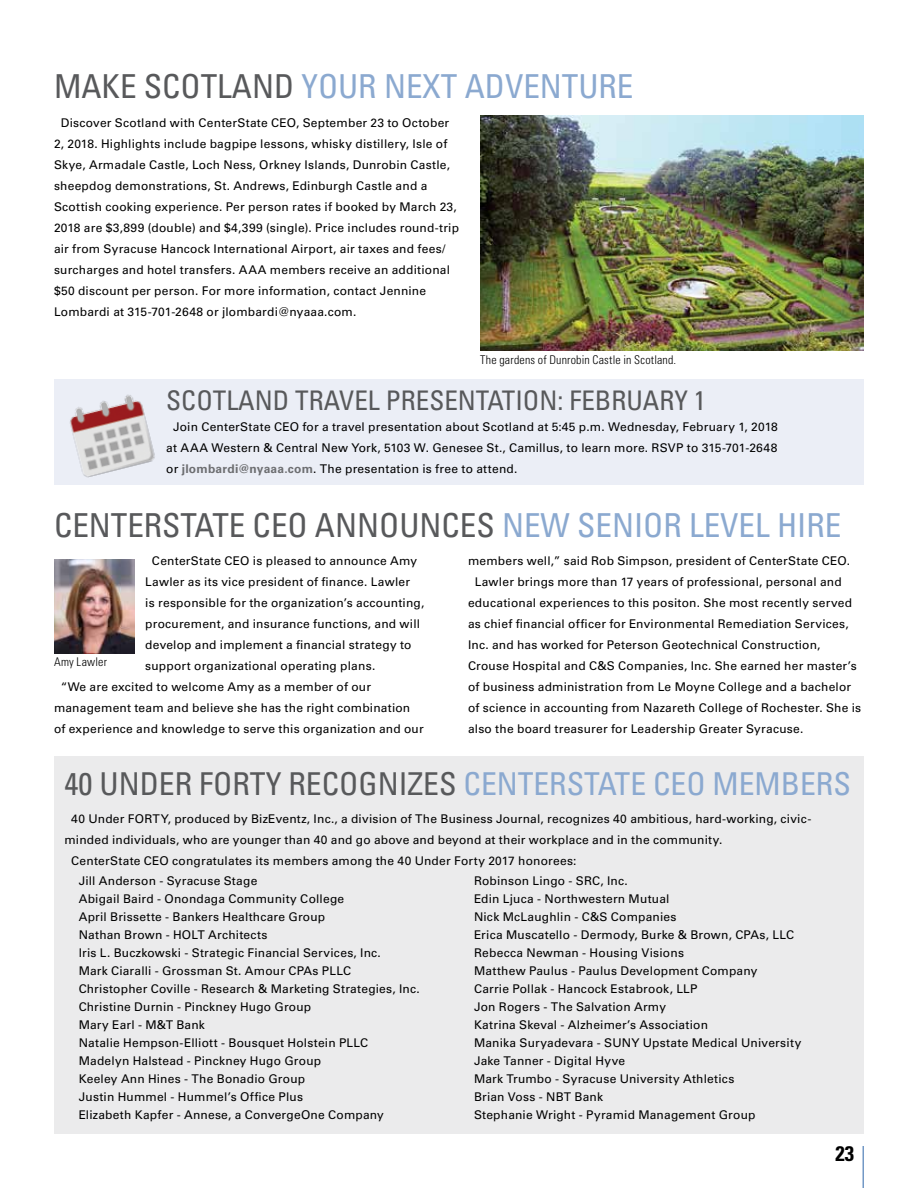
<style>
.page{position:relative;width:918px;height:1188px;background:#fff}
.page>*{position:absolute;margin:0;border:0;box-sizing:border-box;transform-origin:0 0}
.t1{font:condensed 33px "Univers LT Std";color:#58595b}
.t2{font:condensed 33px "Univers LT Std";color:#8ba9d0}
.t3{font:condensed 31.5px "Univers LT Std";color:#58595b}
.t4{font:condensed 27px "Univers LT Std";color:#58595b}
.t5{font:700 condensed 21px "Univers LT Std";color:#000}
.t6{font:12px/18px "Univers LT Std";letter-spacing:.015em;color:#000}
.t7{font:300 condensed 12px "Univers LT Std";letter-spacing:.015em;color:#000}
.s1{color:#58595b}
.s2{font-weight:700;color:#6d6e71}
.s3{color:#8ba9d0}
</style>
<div class="page">
<hr style="left:862px;top:1146px;width:2px;height:42px;background:#7399c6">
<div style="left:54px;top:756px;width:810px;height:378px;background:#ebebec"></div>
<img style="left:480px;top:115px;width:384px;height:235px">
<div style="left:54px;top:379px;width:810px;height:105px;background:#ebeef6"></div>
<img style="left:70px;top:394px;width:85px;height:84px">
<img style="left:54px;top:560px;width:80px;height:94px">
<h1 class="t2" style="left:54px;top:66px;width:581px"><span class="s1">MAKE SCOTLAND</span> YOUR NEXT ADVENTURE</h1>
<p class="t6" style="left:54px;top:112px;width:407px;line-height:21px;text-indent:7px">Discover Scotland with CenterState CEO, September 23 to October 2, 2018. Highlights include bagpipe lessons, whisky distillery, Isle of Skye, Armadale Castle, Loch Ness, Orkney Islands, Dunrobin Castle, sheepdog demonstrations, St. Andrews, Edinburgh Castle and a Scottish cooking experience. Per person rates if booked by March 23, 2018 are $3,899 (double) and $4,399 (single). Price includes round-trip air from Syracuse Hancock International Airport, air taxes and fees/ surcharges and hotel transfers. AAA members receive an additional $50 discount per person. For more information, contact Jennine Lombardi at 315-701-2648 or jlombardi@nyaaa.com.</p>
<p class="t7" style="left:480px;top:352px;width:198px">The gardens of Dunrobin Castle in Scotland.</p>
<h3 class="t4" style="left:166px;top:384px;width:541px">SCOTLAND TRAVEL PRESENTATION: FEBRUARY 1</h3>
<p class="t6" style="left:166px;top:417px;width:613px;line-height:21px;text-align:justify;text-indent:7px">Join CenterState CEO for a travel presentation about Scotland at 5:45 p.m. Wednesday, February 1, 2018 at AAA Western &amp; Central New York, 5103 W. Genesee St., Camillus, to learn more. RSVP to 315-701-2648 or <span class="s2">jlombardi@nyaaa.com</span>. The presentation is free to attend.</p>
<h1 class="t1" style="left:54px;top:504px;width:789px">CENTERSTATE CEO ANNOUNCES <span class="s3">NEW SENIOR LEVEL HIRE</span></h1>
<p class="t6" style="left:152px;top:552px;width:267px">CenterState CEO is pleased to announce Amy</p>
<p class="t6" style="left:145px;top:573px;width:266px">Lawler as its vice president of finance. Lawler</p>
<p class="t6" style="left:145px;top:594px;width:281px">is responsible for the organization’s accounting,</p>
<p class="t6" style="left:145px;top:615px;width:276px">procurement, and insurance functions, and will</p>
<p class="t6" style="left:145px;top:636px;width:268px">develop and implement a financial strategy to</p>
<p class="t6" style="left:145px;top:657px;width:232px">support organizational operating plans.</p>
<p class="t6" style="left:61px;top:678px;width:312px">“We are excited to welcome Amy as a member of our</p>
<p class="t6" style="left:54px;top:699px;width:358px">management team and believe she has the right combination</p>
<p class="t6" style="left:54px;top:720px;width:371px">of experience and knowledge to serve this organization and our</p>
<p class="t6" style="left:468px;top:552px;width:384px">members well,” said Rob Simpson, president of CenterState CEO.</p>
<p class="t6" style="left:475px;top:573px;width:369px">Lawler brings more than 17 years of professional, personal and</p>
<p class="t6" style="left:468px;top:594px;width:386px">educational experiences to this positon. She most recently served</p>
<p class="t6" style="left:468px;top:615px;width:382px">as chief financial officer for Environmental Remediation Services,</p>
<p class="t6" style="left:468px;top:636px;width:354px">Inc. and has worked for Peterson Geotechnical Construction,</p>
<p class="t6" style="left:468px;top:657px;width:390px">Crouse Hospital and C&amp;S Companies, Inc. She earned her master’s</p>
<p class="t6" style="left:468px;top:678px;width:385px">of business administration from Le Moyne College and a bachelor</p>
<p class="t6" style="left:468px;top:699px;width:395px">of science in accounting from Nazareth College of Rochester. She is</p>
<p class="t6" style="left:468px;top:720px;width:337px">also the board treasurer for Leadership Greater Syracuse.</p>
<h2 class="t3" style="left:64px;top:764px;width:788px">40 UNDER FORTY RECOGNIZES <span class="s3">CENTERSTATE CEO MEMBERS</span></h2>
<p class="t6" style="left:71px;top:810px;width:742px">40 Under FORTY, produced by BizEventz, Inc., a division of The Business Journal, recognizes 40 ambitious, hard-working, civic-</p>
<p class="t6" style="left:65px;top:831px;width:660px">minded individuals, who are younger than 40 and go above and beyond at their workplace and in the community.</p>
<p class="t6" style="left:71px;top:852px;width:507px">CenterState CEO congratulates its members among the 40 Under Forty 2017 honorees:</p>
<p class="t6" style="left:79px;top:872px;width:343px">Jill Anderson - Syracuse Stage<br>Abigail Baird - Onondaga Community College<br>April Brissette - Bankers Healthcare Group<br>Nathan Brown - HOLT Architects<br>Iris L. Buczkowski - Strategic Financial Services, Inc.<br>Mark Ciaralli - Grossman St. Amour CPAs PLLC Christopher Coville - Research &amp; Marketing Strategies, Inc.<br>Christine Durnin - Pinckney Hugo Group<br>Mary Earl - M&amp;T Bank<br>Natalie Hempson-Elliott - Bousquet Holstein PLLC Madelyn Halstead - Pinckney Hugo Group<br>Keeley Ann Hines - The Bonadio Group<br>Justin Hummel - Hummel’s Office Plus<br>Elizabeth Kapfer - Annese, a ConvergeOne Company</p>
<p class="t6" style="left:474px;top:872px;width:329px">Robinson Lingo - SRC, Inc.<br>Edin Ljuca - Northwestern Mutual<br>Nick McLaughlin - C&amp;S Companies<br>Erica Muscatello - Dermody, Burke &amp; Brown, CPAs, LLC Rebecca Newman - Housing Visions<br>Matthew Paulus - Paulus Development Company<br>Carrie Pollak - Hancock Estabrook, LLP<br>Jon Rogers - The Salvation Army<br>Katrina Skeval - Alzheimer’s Association<br>Manika Suryadevara - SUNY Upstate Medical University Jake Tanner - Digital Hyve<br>Mark Trumbo - Syracuse University Athletics<br>Brian Voss - NBT Bank<br>Stephanie Wright - Pyramid Management Group</p>
<p class="t7" style="left:54px;top:655px;width:55px">Amy Lawler</p>
<h3 class="t5" style="left:835px;top:1141px;width:20px">23</h3>
</div>
